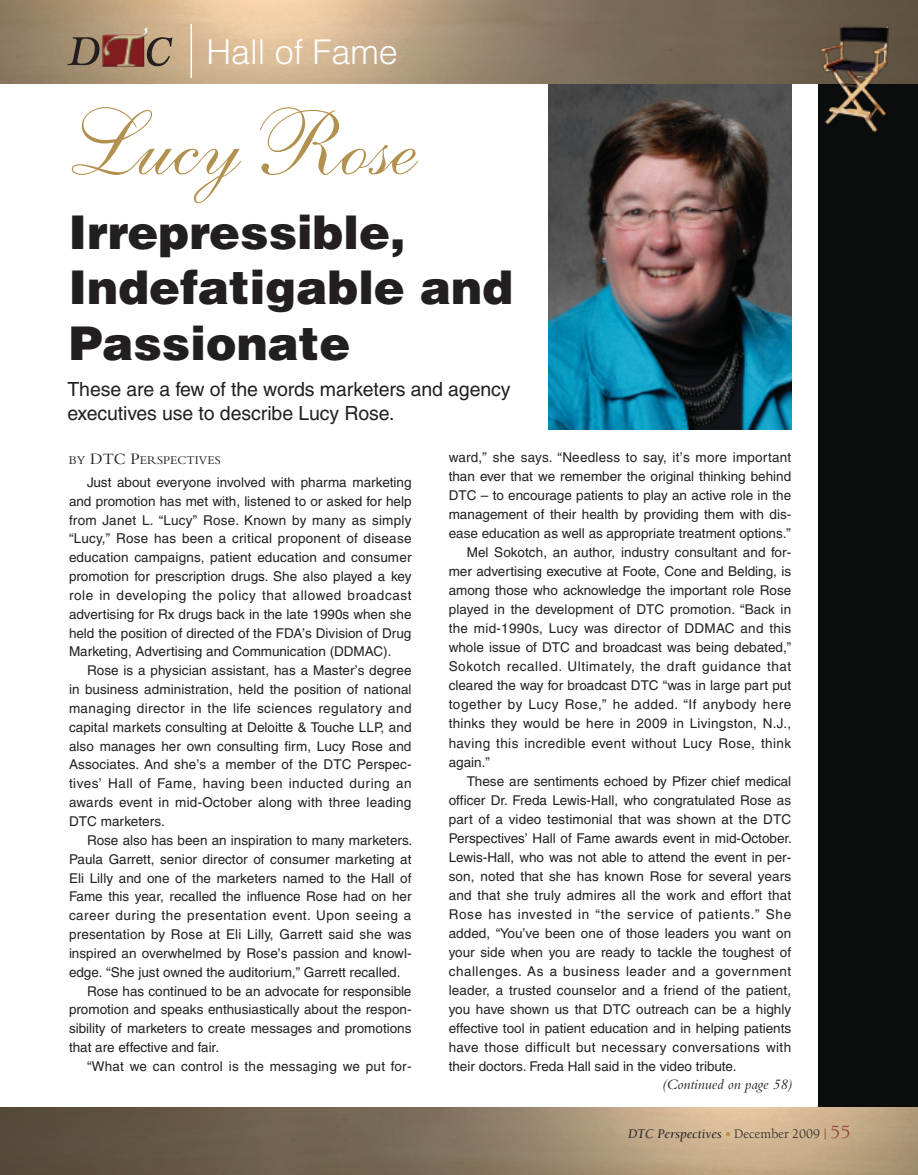
<style>
.page{position:relative;width:918px;height:1175px;background:#fff}
.page>*{position:absolute;margin:0;border:0;box-sizing:border-box;transform-origin:0 0}
.t1{font:92.4px "Shelley Allegro Script";color:#b2904d}
.t2{font:900 46.5px/55.8px "Helvetica";color:#231f20}
.t3{font:300 34.2px "Helvetica";color:#fff}
.t4{font:19.5px/23.4px "Helvetica";letter-spacing:-.005em;color:#231f20}
.t5{font:italic 15px "Bembo";color:#231f20}
.t6{font:13.5px/18.9px "Helvetica";color:#231f20;text-align:justify}
.t7{font:13.5px "Helvetica";letter-spacing:.03em;color:#231f20}
.t8{font:13.5px "Helvetica";letter-spacing:.04em;color:#231f20}
.t9{font:13.5px "Helvetica";letter-spacing:.02em;color:#231f20}
.t10{font:13.5px "Helvetica";letter-spacing:.035em;color:#231f20}
.t11{font:13.5px "Helvetica";letter-spacing:.05em;color:#231f20}
.t12{font:italic 13.5px "Berkeley";color:#231f20}
.t13{font:12.3px "Bembo";color:#231f20}
.s1{font-size:16.5px}
.s2{font-family:"Helvetica";font-style:normal;color:#b2904d}
.s3{font-style:normal}
.s4{font-style:normal;color:#903a37}
.s5{font-style:normal;font-size:19.5px;color:#903a37}
</style>
<div class="page">
<img style="left:548px;top:83px;width:243px;height:347px">
<div style="left:818px;top:68px;width:100px;height:1055px;background:#0b0d0d"></div>
<img style="left:0;top:1107px;width:918px;height:67px">
<svg style="left:0;top:0;width:918px;height:83px;background:#9f8a70"></svg>
<img style="left:102px;top:28px;width:46px;height:39px">
<svg style="left:147px;top:37px;width:26px;height:29px"></svg>
<svg style="left:68px;top:37px;width:31px;height:28px"></svg>
<hr style="left:191px;top:24px;width:1px;height:54px;background:#fff">
<img style="left:820px;top:22px;width:73px;height:111px">
<h3 class="t3" style="left:207px;top:40px;width:193px">Hall of Fame</h3>
<h1 class="t1" style="left:55px;top:119px;width:348px">Lucy Rose</h1>
<h2 class="t2" style="left:69px;top:208px;width:446px">Irrepressible,<br>Indefatigable and<br>Passionate</h2>
<h3 class="t4" style="left:68px;top:379px;width:445px">These are a few of the words marketers and agency executives use to describe Lucy Rose.</h3>
<p class="t13" style="left:69px;top:455px;width:153px">BY <span class="s1">DTC P</span>ERSPECTIVES</p>
<p class="t6" style="left:69px;top:474px;width:344px;text-indent:18px">Just about everyone involved with pharma marketing and promotion has met with, listened to or asked for help from Janet L. “Lucy” Rose. Known by many as simply “Lucy,” Rose has been a critical proponent of disease education campaigns, patient education and consumer promotion for prescription drugs. She also played a key role in developing the policy that allowed broadcast advertising for Rx drugs back in the late 1990s when she held the position of directed of the FDA’s Division of Drug Marketing, Advertising and Communication (DDMAC).</p>
<p class="t6" style="left:69px;top:662px;width:344px;text-indent:18px">Rose is a physician assistant, has a Master’s degree in business administration, held the position of national managing director in the life sciences regulatory and capital markets consulting at Deloitte &amp; Touche LLP, and also manages her own consulting firm, Lucy Rose and Associates. And she’s a member of the DTC Perspec&shy;tives’ Hall of Fame, having been inducted during an awards event in mid-October along with three leading DTC marketers.</p>
<p class="t6" style="left:87px;top:832px;width:327px">Rose also has been an inspiration to many marketers.</p>
<p class="t6" style="left:69px;top:850px;width:344px">Paula Garrett, senior director of consumer marketing at</p>
<p class="t6" style="left:69px;top:869px;width:344px">Eli Lilly and one of the marketers named to the Hall of</p>
<p class="t6" style="left:69px;top:888px;width:344px">Fame this year, recalled the influence Rose had on her</p>
<p class="t10" style="left:69px;top:910px;width:344px">career during the presentation event. Upon seeing a</p>
<p class="t6" style="left:69px;top:926px;width:344px">presentation by Rose at Eli Lilly, Garrett said she was</p>
<p class="t6" style="left:69px;top:945px;width:344px">inspired an overwhelmed by Rose’s passion and knowl-</p>
<p class="t6" style="left:69px;top:963px;width:333px">edge. “She just owned the auditorium,” Garrett recalled.</p>
<p class="t6" style="left:87px;top:982px;width:326px">Rose has continued to be an advocate for responsible</p>
<p class="t6" style="left:69px;top:1001px;width:344px">promotion and speaks enthusiastically about the respon-</p>
<p class="t6" style="left:69px;top:1020px;width:344px">sibility of marketers to create messages and promotions</p>
<p class="t6" style="left:69px;top:1039px;width:152px">that are effective and fair.</p>
<p class="t6" style="left:87px;top:1058px;width:326px">“What we can control is the messaging we put for-</p>
<p class="t6" style="left:449px;top:449px;width:344px">ward,” she says. “Needless to say, it’s more important</p>
<p class="t6" style="left:449px;top:468px;width:344px">than ever that we remember the original thinking behind</p>
<p class="t6" style="left:449px;top:487px;width:344px">DTC – to encourage patients to play an active role in the</p>
<p class="t6" style="left:449px;top:506px;width:344px">management of their health by providing them with dis-</p>
<p class="t6" style="left:449px;top:525px;width:344px">ease education as well as appropriate treatment options.”</p>
<p class="t6" style="left:467px;top:544px;width:326px">Mel Sokotch, an author, industry consultant and for-</p>
<p class="t6" style="left:449px;top:563px;width:344px">mer advertising executive at Foote, Cone and Belding, is</p>
<p class="t6" style="left:449px;top:582px;width:344px">among those who acknowledge the important role Rose</p>
<p class="t6" style="left:449px;top:601px;width:344px">played in the development of DTC promotion. “Back in</p>
<p class="t9" style="left:449px;top:623px;width:344px">the mid-1990s, Lucy was director of DDMAC and this</p>
<p class="t6" style="left:449px;top:639px;width:344px">whole issue of DTC and broadcast was being debated,”</p>
<p class="t8" style="left:449px;top:661px;width:344px">Sokotch recalled. Ultimately, the draft guidance that</p>
<p class="t6" style="left:449px;top:677px;width:344px">cleared the way for broadcast DTC “was in large part put</p>
<p class="t10" style="left:449px;top:699px;width:344px">together by Lucy Rose,” he added. “If anybody here</p>
<p class="t9" style="left:449px;top:718px;width:344px">thinks they would be here in 2009 in Livingston, N.J.,</p>
<p class="t7" style="left:449px;top:737px;width:344px">having this incredible event without Lucy Rose, think</p>
<p class="t6" style="left:449px;top:753px;width:43px">again.”</p>
<p class="t6" style="left:467px;top:772px;width:326px">These are sentiments echoed by Pfizer chief medical</p>
<p class="t6" style="left:449px;top:791px;width:344px">officer Dr. Freda Lewis-Hall, who congratulated Rose as</p>
<p class="t6" style="left:449px;top:810px;width:344px">part of a video testimonial that was shown at the DTC</p>
<p class="t6" style="left:449px;top:829px;width:345px">Perspectives’ Hall of Fame awards event in mid-October.</p>
<p class="t6" style="left:449px;top:848px;width:344px">Lewis-Hall, who was not able to attend the event in per-</p>
<p class="t6" style="left:449px;top:867px;width:344px">son, noted that she has known Rose for several years</p>
<p class="t6" style="left:449px;top:886px;width:344px">and that she truly admires all the work and effort that</p>
<p class="t11" style="left:449px;top:909px;width:344px">Rose has invested in “the service of patients.” She</p>
<p class="t6" style="left:449px;top:924px;width:344px">added, “You’ve been one of those leaders you want on</p>
<p class="t6" style="left:449px;top:943px;width:344px">your side when you are ready to tackle the toughest of</p>
<p class="t8" style="left:449px;top:966px;width:344px">challenges. As a business leader and a government</p>
<p class="t6" style="left:449px;top:981px;width:344px">leader, a trusted counselor and a friend of the patient,</p>
<p class="t6" style="left:449px;top:1001px;width:344px">you have shown us that DTC outreach can be a highly</p>
<p class="t6" style="left:449px;top:1020px;width:344px">effective tool in patient education and in helping patients</p>
<p class="t7" style="left:449px;top:1042px;width:344px">have those difficult but necessary conversations with</p>
<p class="t6" style="left:449px;top:1058px;width:289px">their doctors. Freda Hall said in the video tribute.</p>
<p class="t5" style="left:662px;top:1078px;width:131px">(Continued on page 58)</p>
<p class="t12" style="left:628px;top:1128px;width:224px">DTC Perspectives <span class="s2">•</span> <span class="s3">December 2009</span> <span class="s4">|</span> <span class="s5">55</span></p>
</div>
